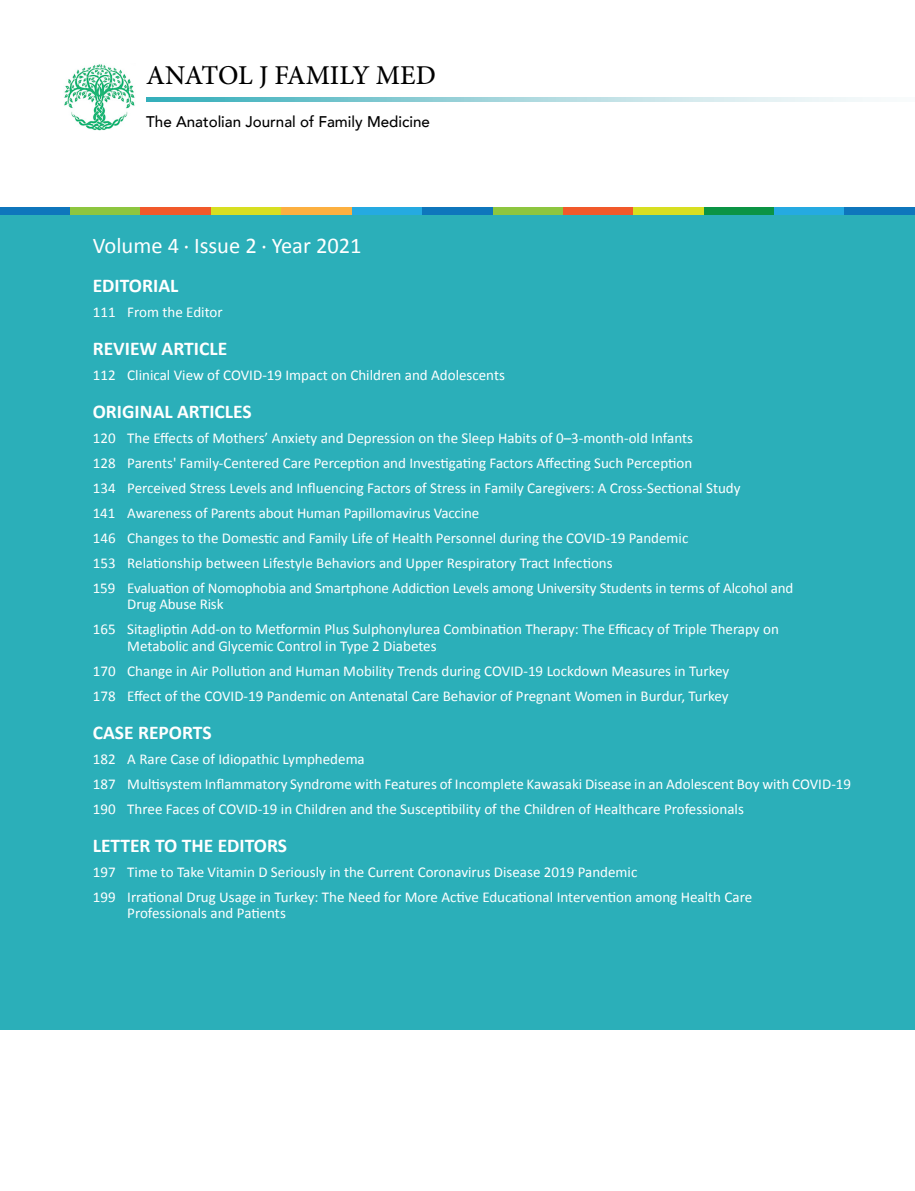
<style>
.page{position:relative;width:915px;height:1191px;background:#fff}
.page>*{position:absolute;margin:0;border:0;box-sizing:border-box;transform-origin:0 0}
.t1{font:500 27.3px "Minion Pro";letter-spacing:-.005em;color:#000}
.t2{font:22.5px "Calibri";color:#fff}
.t3{font:700 19.5px "Calibri";color:#fff}
.t4{font:500 15.45px "Avenir";color:#000}
.t5{font:15px/25px "Calibri";color:#fff}
.s1{font-family:"Myriad Pro"}
</style>
<div class="page">
<div style="left:0;top:215px;width:914px;height:815px;background:#2bafb9"></div>
<div style="left:0;top:207px;width:70px;height:8px;background:#0e76bc"></div>
<div style="left:70px;top:207px;width:71px;height:8px;background:#8dc63f"></div>
<div style="left:492px;top:207px;width:71px;height:8px;background:#8dc63f"></div>
<div style="left:703px;top:207px;width:71px;height:8px;background:#0b9444"></div>
<div style="left:141px;top:207px;width:70px;height:8px;background:#f1592a"></div>
<div style="left:563px;top:207px;width:70px;height:8px;background:#f1592a"></div>
<div style="left:211px;top:207px;width:70px;height:8px;background:#d7df21"></div>
<div style="left:633px;top:207px;width:70px;height:8px;background:#d7df21"></div>
<div style="left:281px;top:207px;width:71px;height:8px;background:#fcb040"></div>
<div style="left:352px;top:207px;width:70px;height:8px;background:#25aae1"></div>
<div style="left:774px;top:207px;width:70px;height:8px;background:#25aae1"></div>
<div style="left:422px;top:207px;width:70px;height:8px;background:#0e76bc"></div>
<div style="left:844px;top:207px;width:70px;height:8px;background:#0e76bc"></div>
<img style="left:64px;top:64px;width:71px;height:67px">
<svg style="left:146px;top:98px;width:724px;height:4px;background:#9fd5db"></svg>
<h1 class="t1" style="left:146px;top:56px;width:291px">ANATOL J FAMILY MED</h1>
<p class="t4" style="left:146px;top:109px;width:285px">The Anatolian Journal of Family Medicine</p>
<h2 class="t2" style="left:93px;top:231px;width:270px">Volume 4 <span class="s1">∙</span> Issue 2 <span class="s1">∙</span> Year 2021</h2>
<h3 class="t3" style="left:93px;top:273px;width:87px">EDITORIAL</h3>
<p class="t5" style="left:93px;top:299px;width:131px">111 From the Editor</p>
<h3 class="t3" style="left:93px;top:336px;width:136px">REVIEW ARTICLE</h3>
<p class="t5" style="left:93px;top:362px;width:413px">112 Clinical View of COVID-19 Impact on Children and Adolescents</p>
<h3 class="t3" style="left:93px;top:399px;width:160px">ORIGINAL ARTICLES</h3>
<p class="t5" style="left:93px;top:424px;width:702px">120 The Effects of Mothers’ Anxiety and Depression on the Sleep Habits of 0–3-month-old Infants<br>128 Parents' Family-Centered Care Perception and Investigating Factors Affecting Such Perception<br>134 Perceived Stress Levels and Influencing Factors of Stress in Family Caregivers: A Cross-Sectional Study<br>141 Awareness of Parents about Human Papillomavirus Vaccine<br>146 Changes to the Domestic and Family Life of Health Personnel during the COVID-19 Pandemic<br>153 Relationship between Lifestyle Behaviors and Upper Respiratory Tract Infections<br>159 Evaluation of Nomophobia and Smartphone Addiction Levels among University Students in terms of Alcohol and</p>
<p class="t5" style="left:93px;top:591px;width:687px;text-indent:35px">Drug Abuse Risk<br>165 Sitagliptin Add-on to Metformin Plus Sulphonylurea Combination Therapy: The Efficacy of Triple Therapy on</p>
<p class="t5" style="left:93px;top:632px;width:637px;text-indent:35px">Metabolic and Glycemic Control in Type 2 Diabetes<br>170 Change in Air Pollution and Human Mobility Trends during COVID-19 Lockdown Measures in Turkey<br>178 Effect of the COVID-19 Pandemic on Antenatal Care Behavior of Pregnant Women in Burdur, Turkey</p>
<h3 class="t3" style="left:93px;top:720px;width:120px">CASE REPORTS</h3>
<p class="t5" style="left:93px;top:745px;width:759px">182 A Rare Case of Idiopathic Lymphedema<br>187 Multisystem Inflammatory Syndrome with Features of Incomplete Kawasaki Disease in an Adolescent Boy with COVID-19<br>190 Three Faces of COVID-19 in Children and the Susceptibility of the Children of Healthcare Professionals</p>
<h3 class="t3" style="left:93px;top:832px;width:196px">LETTER TO THE EDITORS</h3>
<p class="t5" style="left:93px;top:858px;width:660px">197 Time to Take Vitamin D Seriously in the Current Coronavirus Disease 2019 Pandemic<br>199 Irrational Drug Usage in Turkey: The Need for More Active Educational Intervention among Health Care</p>
<p class="t5" style="left:127px;top:900px;width:160px">Professionals and Patients</p>
</div>
